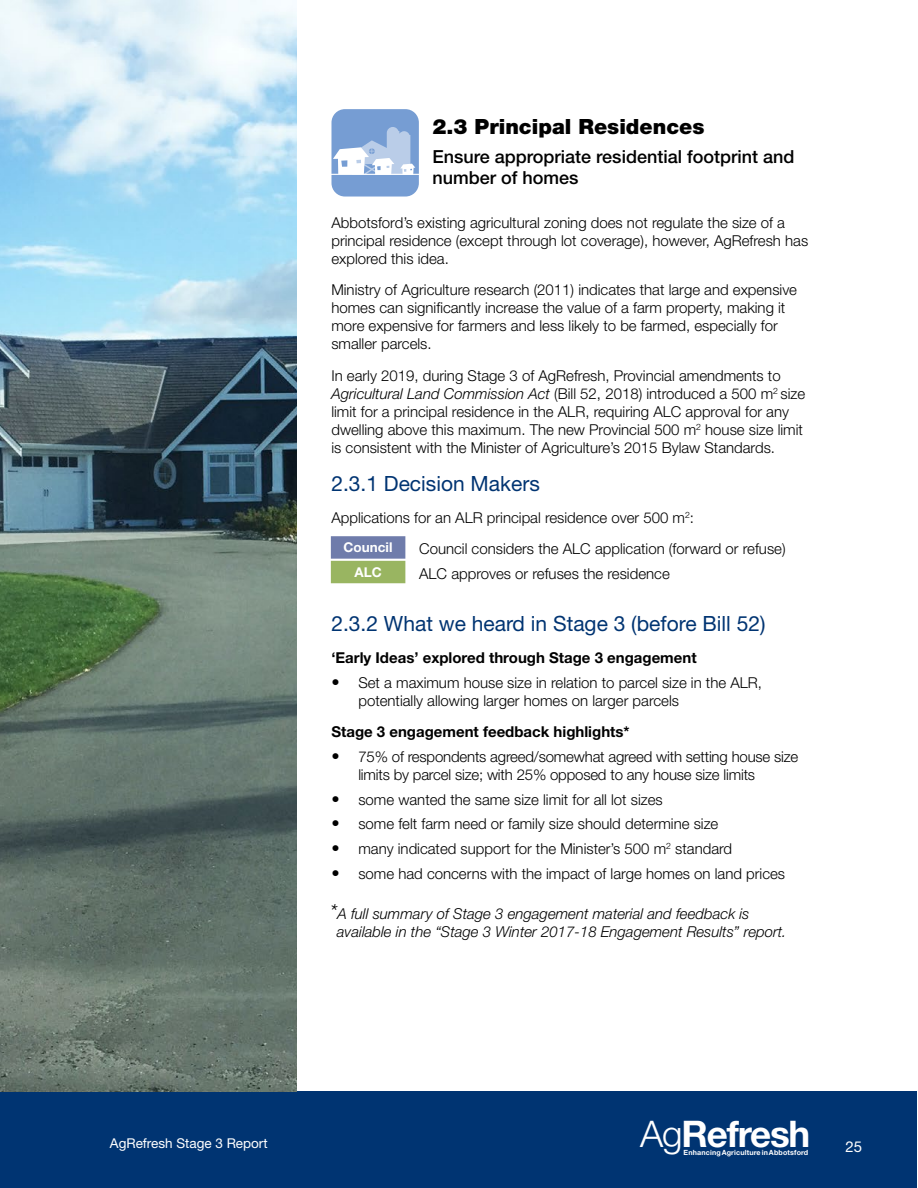
<style>
.page{position:relative;width:918px;height:1188px;background:#fff}
.page>*{position:absolute;margin:0;border:0;box-sizing:border-box;transform-origin:0 0}
.t1{font:700 36.75px "Helvetica Neue LT Std";letter-spacing:-.035em;color:#fff}
.t2{font:21px "Helvetica Neue LT Std";color:#003472}
.t3{font:900 21px "Helvetica Neue LT Std";color:#000}
.t4{font:500 18px/21.6px "Helvetica Neue LT Std";color:#000}
.t5{font:300 15px/18px "Helvetica Neue LT Std";color:#000}
.t6{font:italic 300 15px/18px "Helvetica Neue LT Std";color:#000}
.t7{font:700 15px "Helvetica Neue LT Std";color:#000}
.t8{font:15px "Helvetica Neue LT Std";color:#fff}
.t9{font:13.5px "Helvetica Neue LT Std";color:#fff}
.t10{font:700 13.5px "Helvetica Neue LT Std";color:#fff}
.t11{font:700 7.2px "Helvetica Neue LT Std";letter-spacing:.02em;color:#fff}
.s1{font-style:italic}
.s2{font-size:16.5px}
.s3{font-size:21px}
.s4{font-weight:300}
</style>
<div class="page">
<div style="left:0;top:1092px;width:917px;height:96px;background:#003472"></div>
<div style="left:331px;top:109px;width:88px;height:88px;background:#769dd3;border-radius:13px"></div>
<hr style="left:330px;top:174px;width:92px;height:1px;background:#fff">
<svg style="left:333px;top:127px;width:82px;height:48px"></svg>
<img style="left:0;top:0;width:297px;height:1092px">
<div style="left:332px;top:562px;width:73px;height:21px;background:#99b561"></div>
<div style="left:331px;top:561px;width:74px;height:22px;border:2px solid #99b561"></div>
<div style="left:332px;top:537px;width:73px;height:21px;background:#6f7cab"></div>
<div style="left:331px;top:536px;width:74px;height:23px;border:2px solid #6f7cab"></div>
<h2 class="t3" style="left:433px;top:114px;width:273px">2.3 Principal Residences</h2>
<p class="t4" style="left:433px;top:145px;width:363px">Ensure appropriate residential footprint and number of homes</p>
<p class="t5" style="left:331px;top:213px;width:478px">Abbotsford’s existing agricultural zoning does not regulate the size of a principal residence (except through lot coverage), however, AgRefresh has explored this idea.</p>
<p class="t5" style="left:331px;top:281px;width:467px">Ministry of Agriculture research (2011) indicates that large and expensive homes can significantly increase the value of a farm property, making it more expensive for farmers and less likely to be farmed, especially for smaller parcels.</p>
<p class="t5" style="left:331px;top:366px;width:475px">In early 2019, during Stage 3 of AgRefresh, Provincial amendments to <span class="s1">Agricultural Land Commission Act</span> (Bill 52, 2018) introduced a 500 m<sup>2</sup> size limit for a principal residence in the ALR, requiring ALC approval for any dwelling above this maximum. The new Provincial 500 m<sup>2</sup> house size limit is consistent with the Minister of Agriculture’s 2015 Bylaw Standards.</p>
<h2 class="t2" style="left:331px;top:471px;width:210px">2.3.1 Decision Makers</h2>
<p class="t5" style="left:331px;top:508px;width:364px">Applications for an ALR principal residence over 500 m<sup>2</sup>:</p>
<p class="t5" style="left:392px;top:540px;width:395px"><span class="s2">•</span> Council considers the ALC application (forward or refuse)</p>
<p class="t5" style="left:392px;top:565px;width:279px"><span class="s2">•</span> ALC approves or refuses the residence</p>
<h2 class="t2" style="left:331px;top:611px;width:436px">2.3.2 What we heard in Stage 3 (before Bill 52)</h2>
<p class="t7" style="left:331px;top:648px;width:367px">‘Early Ideas’ explored through Stage 3 engagement</p>
<p class="t5" style="left:358px;top:673px;width:405px;text-indent:-27px"><span class="s2">•</span> Set a maximum house size in relation to parcel size in the ALR, potentially allowing larger homes on larger parcels</p>
<p class="t7" style="left:331px;top:723px;width:300px">Stage 3 engagement feedback highlights*</p>
<p class="t5" style="left:358px;top:747px;width:441px;text-indent:-27px"><span class="s2">•</span> 75% of respondents agreed/somewhat agreed with setting house size limits by parcel size; with 25% opposed to any house size limits</p>
<p class="t5" style="left:331px;top:790px;width:333px"><span class="s2">•</span> some wanted the same size limit for all lot sizes</p>
<p class="t5" style="left:331px;top:815px;width:389px"><span class="s2">•</span> some felt farm need or family size should determine size</p>
<p class="t5" style="left:331px;top:840px;width:402px"><span class="s2">•</span> many indicated support for the Minister’s 500 m<sup>2</sup> standard</p>
<p class="t5" style="left:331px;top:864px;width:455px"><span class="s2">•</span> some had concerns with the impact of large homes on land prices</p>
<p class="t6" style="left:337px;top:905px;width:451px;text-indent:-7px"><span class="s3">*</span>A full summary of Stage 3 engagement material and feedback is available in the “Stage 3 Winter 2017-18 Engagement Results” report.</p>
<p class="t10" style="left:344px;top:539px;width:50px">Council</p>
<p class="t10" style="left:354px;top:564px;width:29px">ALC</p>
<p class="t9" style="left:110px;top:1135px;width:159px">AgRefresh Stage 3 Report</p>
<h1 class="t1" style="left:640px;top:1111px;width:172px"><span class="s4">Ag</span>Refresh</h1>
<p class="t11" style="left:684px;top:1148px;width:126px">Enhancing Agriculture in Abbotsford</p>
<p class="t8" style="left:846px;top:1138px;width:18px">25</p>
</div>
